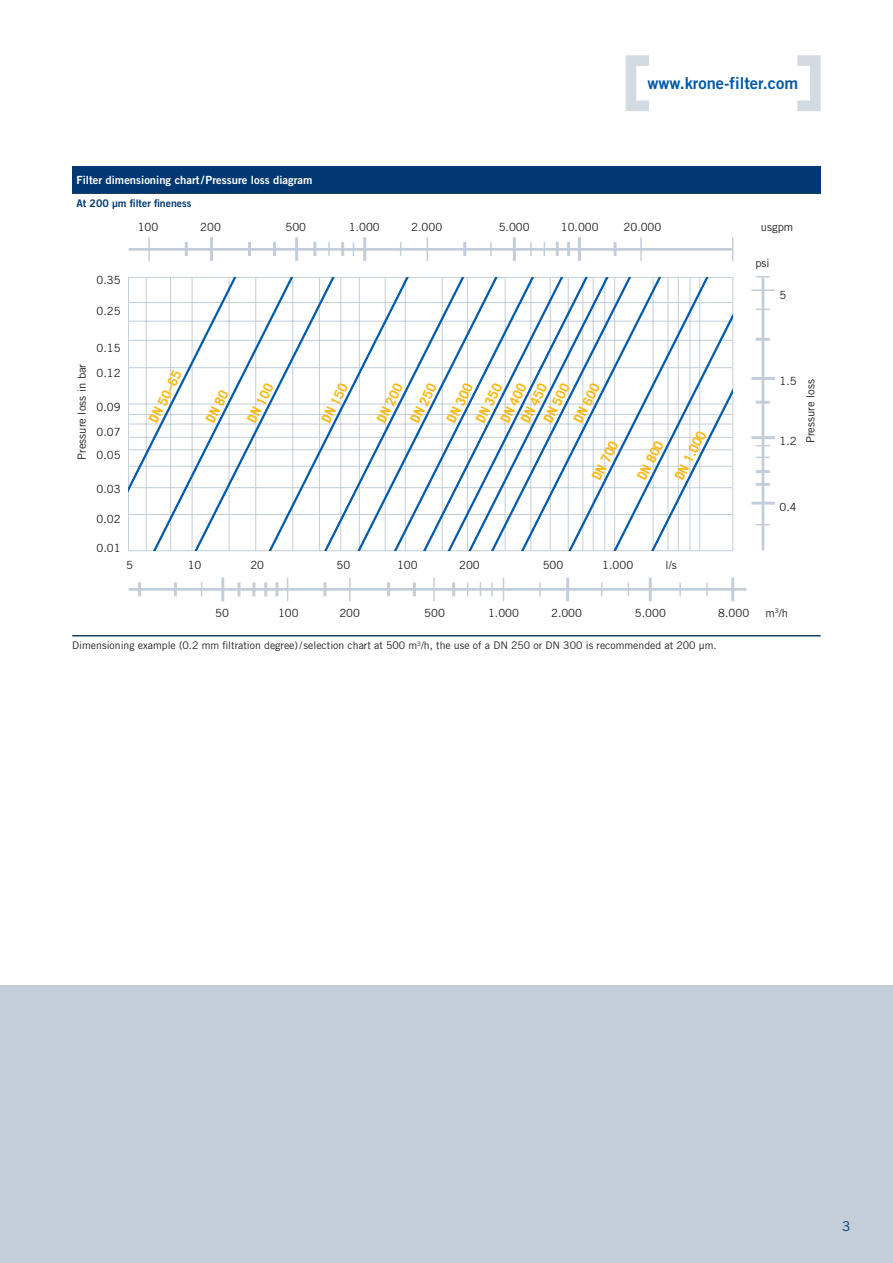
<style>
.page{position:relative;width:893px;height:1263px;background:#fff}
.page>*{position:absolute;margin:0;border:0;box-sizing:border-box;transform-origin:0 0}
.t1{font:16.5px "Trade Gothic Bold Two";color:#015aaa}
.t2{font:700 13.5px/26px "Trade Gothic";color:#fcb814}
.t3{font:13.5px "Trade Gothic";color:#013874}
.t4{font:11.25px/23.5px "Trade Gothic";color:#231f20}
.t5{font:11.25px "Trade Gothic Bold Two";color:#fff}
.t6{font:10.5px "Trade Gothic";color:#231f20}
.t7{font:10.5px "Trade Gothic Bold Two";color:#013874}
</style>
<div class="page">
<svg style="left:626px;top:55px;width:23px;height:56px"></svg>
<svg style="left:797px;top:55px;width:24px;height:56px"></svg>
<div style="left:0;top:986px;width:893px;height:277px;background:#c3ceda"></div>
<div style="left:72px;top:166px;width:749px;height:27px;background:#013874"></div>
<hr style="left:72px;top:193px;width:749px;height:1px;background:#1b4358">
<hr style="left:72px;top:635px;width:749px;height:1px;background:#1b4358">
<hr style="left:762px;top:277px;width:2px;height:273px;background:#c3ceda">
<hr style="left:129px;top:588px;width:617px;height:3px;background:#c3ceda">
<hr style="left:129px;top:248px;width:603px;height:3px;background:#c3ceda">
<hr style="left:174px;top:582px;width:3px;height:14px;background:#c3ceda">
<hr style="left:138px;top:582px;width:3px;height:14px;background:#c3ceda">
<hr style="left:221px;top:578px;width:3px;height:23px;background:#c3ceda">
<svg style="left:503px;top:578px;width:1px;height:23px"></svg>
<hr style="left:433px;top:578px;width:2px;height:23px;background:#c3ceda">
<hr style="left:349px;top:578px;width:2px;height:23px;background:#c3ceda">
<svg style="left:287px;top:578px;width:1px;height:23px"></svg>
<hr style="left:452px;top:582px;width:3px;height:14px;background:#c3ceda">
<hr style="left:413px;top:582px;width:3px;height:14px;background:#c3ceda">
<hr style="left:387px;top:582px;width:3px;height:14px;background:#c3ceda">
<hr style="left:323px;top:582px;width:3px;height:14px;background:#c3ceda">
<hr style="left:275px;top:582px;width:3px;height:14px;background:#c3ceda">
<hr style="left:264px;top:582px;width:3px;height:14px;background:#c3ceda">
<hr style="left:252px;top:582px;width:3px;height:14px;background:#c3ceda">
<hr style="left:237px;top:582px;width:3px;height:14px;background:#c3ceda">
<hr style="left:649px;top:578px;width:3px;height:23px;background:#c3ceda">
<hr style="left:566px;top:578px;width:3px;height:23px;background:#c3ceda">
<svg style="left:539px;top:582px;width:2px;height:14px"></svg>
<svg style="left:491px;top:582px;width:2px;height:14px"></svg>
<svg style="left:328px;top:242px;width:2px;height:14px"></svg>
<hr style="left:248px;top:242px;width:3px;height:14px;background:#c3ceda">
<hr style="left:210px;top:237px;width:3px;height:24px;background:#c3ceda">
<hr style="left:148px;top:237px;width:2px;height:24px;background:#c3ceda">
<hr style="left:313px;top:242px;width:3px;height:14px;background:#c3ceda">
<hr style="left:295px;top:237px;width:3px;height:24px;background:#c3ceda">
<hr style="left:273px;top:242px;width:3px;height:14px;background:#c3ceda">
<hr style="left:185px;top:242px;width:3px;height:14px;background:#c3ceda">
<hr style="left:363px;top:237px;width:3px;height:24px;background:#c3ceda">
<hr style="left:341px;top:242px;width:3px;height:14px;background:#c3ceda">
<svg style="left:427px;top:237px;width:1px;height:24px"></svg>
<hr style="left:463px;top:242px;width:3px;height:14px;background:#c3ceda">
<svg style="left:530px;top:242px;width:2px;height:14px"></svg>
<svg style="left:490px;top:242px;width:2px;height:14px"></svg>
<hr style="left:614px;top:242px;width:3px;height:14px;background:#c3ceda">
<hr style="left:578px;top:237px;width:3px;height:24px;background:#c3ceda">
<hr style="left:567px;top:242px;width:3px;height:14px;background:#c3ceda">
<hr style="left:556px;top:242px;width:3px;height:14px;background:#c3ceda">
<hr style="left:513px;top:237px;width:3px;height:24px;background:#c3ceda">
<hr style="left:640px;top:237px;width:2px;height:24px;background:#c3ceda">
<hr style="left:751px;top:377px;width:24px;height:3px;background:#c3ceda">
<hr style="left:756px;top:338px;width:14px;height:3px;background:#c3ceda">
<hr style="left:751px;top:289px;width:24px;height:2px;background:#c3ceda">
<svg style="left:756px;top:276px;width:14px;height:1px"></svg>
<svg style="left:756px;top:309px;width:14px;height:1px"></svg>
<hr style="left:756px;top:470px;width:14px;height:3px;background:#c3ceda">
<hr style="left:756px;top:401px;width:14px;height:3px;background:#c3ceda">
<svg style="left:756px;top:445px;width:14px;height:1px"></svg>
<svg style="left:756px;top:457px;width:14px;height:1px"></svg>
<hr style="left:751px;top:502px;width:24px;height:3px;background:#c3ceda">
<hr style="left:756px;top:483px;width:14px;height:3px;background:#c3ceda">
<hr style="left:751px;top:436px;width:24px;height:3px;background:#c3ceda">
<svg style="left:756px;top:524px;width:14px;height:1px"></svg>
<hr style="left:731px;top:578px;width:3px;height:23px;background:#c3ceda">
<svg style="left:706px;top:582px;width:2px;height:14px"></svg>
<svg style="left:679px;top:582px;width:2px;height:14px"></svg>
<svg style="left:732px;top:237px;width:1px;height:24px"></svg>
<svg style="left:129px;top:277px;width:604px;height:274px"></svg>
<h1 class="t1" style="left:648px;top:73px;width:152px">www.krone-filter.com</h1>
<p class="t5" style="left:77px;top:173px;width:237px">Filter dimensioning chart / Pressure loss diagram</p>
<p class="t7" style="left:77px;top:197px;width:116px">At 200 µm filter fineness</p>
<p class="t4" style="left:138px;top:215px;width:22px">100</p>
<p class="t4" style="left:200px;top:215px;width:22px">200</p>
<p class="t4" style="left:285px;top:215px;width:22px">500</p>
<p class="t4" style="left:349px;top:215px;width:32px">1.000</p>
<p class="t4" style="left:411px;top:215px;width:32px">2.000</p>
<p class="t4" style="left:499px;top:215px;width:32px">5.000</p>
<p class="t4" style="left:561px;top:215px;width:39px">10.000</p>
<p class="t4" style="left:624px;top:215px;width:39px">20.000</p>
<p class="t4" style="left:761px;top:215px;width:34px">usgpm</p>
<p class="t4" style="left:70px;top:460px;width:98px;rotate:-90deg">Pressure loss in bar</p>
<p class="t4" style="left:97px;top:268px;width:26px">0.35</p>
<p class="t4" style="left:97px;top:299px;width:26px">0.25</p>
<p class="t4" style="left:97px;top:336px;width:26px">0.15</p>
<p class="t4" style="left:97px;top:361px;width:26px">0.12</p>
<p class="t4" style="left:97px;top:395px;width:26px">0.09</p>
<p class="t4" style="left:97px;top:420px;width:26px">0.07<br>0.05</p>
<p class="t4" style="left:97px;top:477px;width:26px">0.03</p>
<p class="t4" style="left:97px;top:507px;width:26px">0.02</p>
<p class="t4" style="left:97px;top:536px;width:26px">0.01</p>
<p class="t2" style="left:141px;top:416px;width:58px;rotate:-63deg">DN 50–65</p>
<p class="t2" style="left:198px;top:416px;width:36px;rotate:-63deg">DN 80</p>
<p class="t2" style="left:239px;top:416px;width:44px;rotate:-63deg">DN 100</p>
<p class="t2" style="left:313px;top:416px;width:44px;rotate:-63deg">DN 150</p>
<p class="t2" style="left:369px;top:416px;width:44px;rotate:-63deg">DN 200</p>
<p class="t2" style="left:402px;top:416px;width:44px;rotate:-63deg">DN 250</p>
<p class="t2" style="left:444px;top:404px;width:44px;text-indent:-13px;rotate:-63deg">DN 300<br>DN 350</p>
<p class="t2" style="left:492px;top:416px;width:44px;rotate:-63deg">DN 400</p>
<p class="t2" style="left:535px;top:416px;width:44px;rotate:-63deg">DN 500</p>
<p class="t2" style="left:513px;top:416px;width:44px;rotate:-63deg">DN 450</p>
<p class="t2" style="left:565px;top:416px;width:44px;rotate:-63deg">DN 600</p>
<p class="t2" style="left:584px;top:473px;width:44px;rotate:-63deg">DN 700</p>
<p class="t2" style="left:629px;top:473px;width:44px;rotate:-63deg">DN 800</p>
<p class="t2" style="left:667px;top:473px;width:55px;rotate:-63deg">DN 1.000</p>
<p class="t4" style="left:126px;top:553px;width:8px">5</p>
<p class="t4" style="left:188px;top:553px;width:15px">10</p>
<p class="t4" style="left:250px;top:553px;width:15px">20</p>
<p class="t4" style="left:337px;top:553px;width:15px">50</p>
<p class="t4" style="left:397px;top:553px;width:22px">100</p>
<p class="t4" style="left:459px;top:553px;width:22px">200</p>
<p class="t4" style="left:543px;top:553px;width:22px">500</p>
<p class="t4" style="left:602px;top:553px;width:32px">1.000</p>
<p class="t4" style="left:666px;top:553px;width:13px">l/s</p>
<p class="t4" style="left:755px;top:251px;width:16px">psi</p>
<p class="t4" style="left:779px;top:283px;width:8px">5</p>
<p class="t4" style="left:779px;top:369px;width:19px">1.5</p>
<p class="t4" style="left:779px;top:429px;width:19px">1.2</p>
<p class="t4" style="left:798px;top:443px;width:66px;rotate:-90deg">Pressure loss</p>
<p class="t4" style="left:779px;top:495px;width:19px">0.4</p>
<p class="t4" style="left:215px;top:601px;width:15px">50</p>
<p class="t4" style="left:278px;top:601px;width:22px">100</p>
<p class="t4" style="left:339px;top:601px;width:22px">200</p>
<p class="t4" style="left:424px;top:601px;width:22px">500</p>
<p class="t4" style="left:488px;top:601px;width:32px">1.000</p>
<p class="t4" style="left:551px;top:601px;width:32px">2.000</p>
<p class="t4" style="left:635px;top:601px;width:32px">5.000</p>
<p class="t4" style="left:718px;top:601px;width:32px">8.000</p>
<p class="t4" style="left:765px;top:601px;width:24px">m<sup>3</sup>/h</p>
<p class="t6" style="left:72px;top:639px;width:646px">Dimensioning example (0.2 mm filtration degree) / selection chart at 500 m<sup>3</sup>/h, the use of a DN 250 or DN 300 is recommended at 200 µm.</p>
<p class="t3" style="left:842px;top:1218px;width:10px">3</p>
</div>
